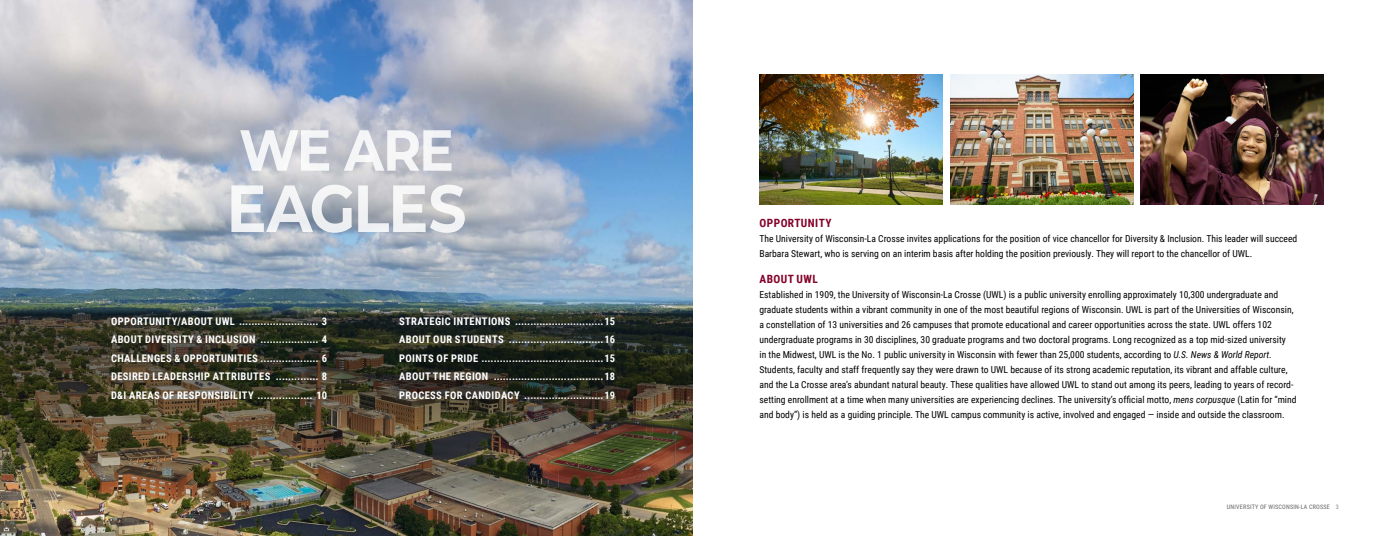
<style>
.page{position:relative;width:1386px;height:536px;background:#fff}
.page>*{position:absolute;margin:0;border:0;box-sizing:border-box;transform-origin:0 0}
.t1{font:700 66.5px "Montserrat";letter-spacing:-.02em;color:#fff;scale:.9 1}
.t2{font:700 57.75px "Montserrat";color:#fff;scale:.9 1}
.t3{font:700 11.38px "Roboto Condensed";letter-spacing:.035em;color:#840029}
.t4{font:700 10.5px/18.4px "Roboto Condensed";letter-spacing:.035em;color:#fff;text-align:justify}
.t5{font:9.62px/15px "Roboto Condensed";color:#000}
.t6{font:6.12px "Roboto Condensed";letter-spacing:.035em;color:#636466}
.s1{font-style:italic}
.s2{color:#808285}
</style>
<div class="page">
<img style="left:0;top:0;width:693px;height:536px">
<img style="left:0;top:307px;width:693px;height:195px">
<img style="left:759px;top:75px;width:183px;height:130px">
<img style="left:950px;top:75px;width:183px;height:130px">
<img style="left:1141px;top:75px;width:183px;height:130px">
<h2 class="t2" style="left:239px;top:112px;width:240px">WE ARE</h2>
<h1 class="t1" style="left:226px;top:164px;width:268px">EAGLES</h1>
<p class="t4" style="left:111px;top:311px;width:217px">OPPORTUNITY/ABOUT UWL .......................... 3<br>ABOUT DIVERSITY &amp; INCLUSION ................... 4<br>CHALLENGES &amp; OPPORTUNITIES ................... 6<br>DESIRED LEADERSHIP ATTRIBUTES .............. 8<br>D&amp;I AREAS OF RESPONSIBILITY .................. 10</p>
<p class="t4" style="left:399px;top:311px;width:217px">STRATEGIC INTENTIONS .............................15<br>ABOUT OUR STUDENTS ...............................16<br>POINTS OF PRIDE ........................................15<br>ABOUT THE REGION ....................................18<br>PROCESS FOR CANDIDACY ..........................19</p>
<p class="t3" style="left:760px;top:215px;width:73px">OPPORTUNITY</p>
<p class="t5" style="left:759px;top:231px;width:539px">The University of Wisconsin-La Crosse invites applications for the position of vice chancellor for Diversity &amp; Inclusion. This leader will succeed<br>Barbara Stewart, who is serving on an interim basis after holding the position previously. They will report to the chancellor of UWL.</p>
<p class="t3" style="left:760px;top:270px;width:60px">ABOUT UWL</p>
<p class="t5" style="left:759px;top:286px;width:539px">Established in 1909, the University of Wisconsin-La Crosse (UWL) is a public university enrolling approximately 10,300 undergraduate and graduate students within a vibrant community in one of the most beautiful regions of Wisconsin. UWL is part of the Universities of Wisconsin, a constellation of 13 universities and 26 campuses that promote educational and career opportunities across the state. UWL offers 102 undergraduate programs in 30 disciplines, 30 graduate programs and two doctoral programs. Long recognized as a top mid-sized university<br>in the Midwest, UWL is the No. 1 public university in Wisconsin with fewer than 25,000 students, according to <span class="s1">U.S. News &amp; World Report.<br></span>Students, faculty and staff frequently say they were drawn to UWL because of its strong academic reputation, its vibrant and affable culture, and the La Crosse area’s abundant natural beauty. These qualities have allowed UWL to stand out among its peers, leading to years of record&shy;setting enrollment at a time when many universities are experiencing declines. The university’s official motto, <span class="s1">mens corpusque</span> (Latin for “mind and body”) is held as a guiding principle. The UWL campus community is active, involved and engaged — inside and outside the classroom.</p>
<p class="t6" style="left:1227px;top:502px;width:113px">UNIVERSITY OF WISCONSIN-LA CROSSE <span class="s2">3</span></p>
</div>
